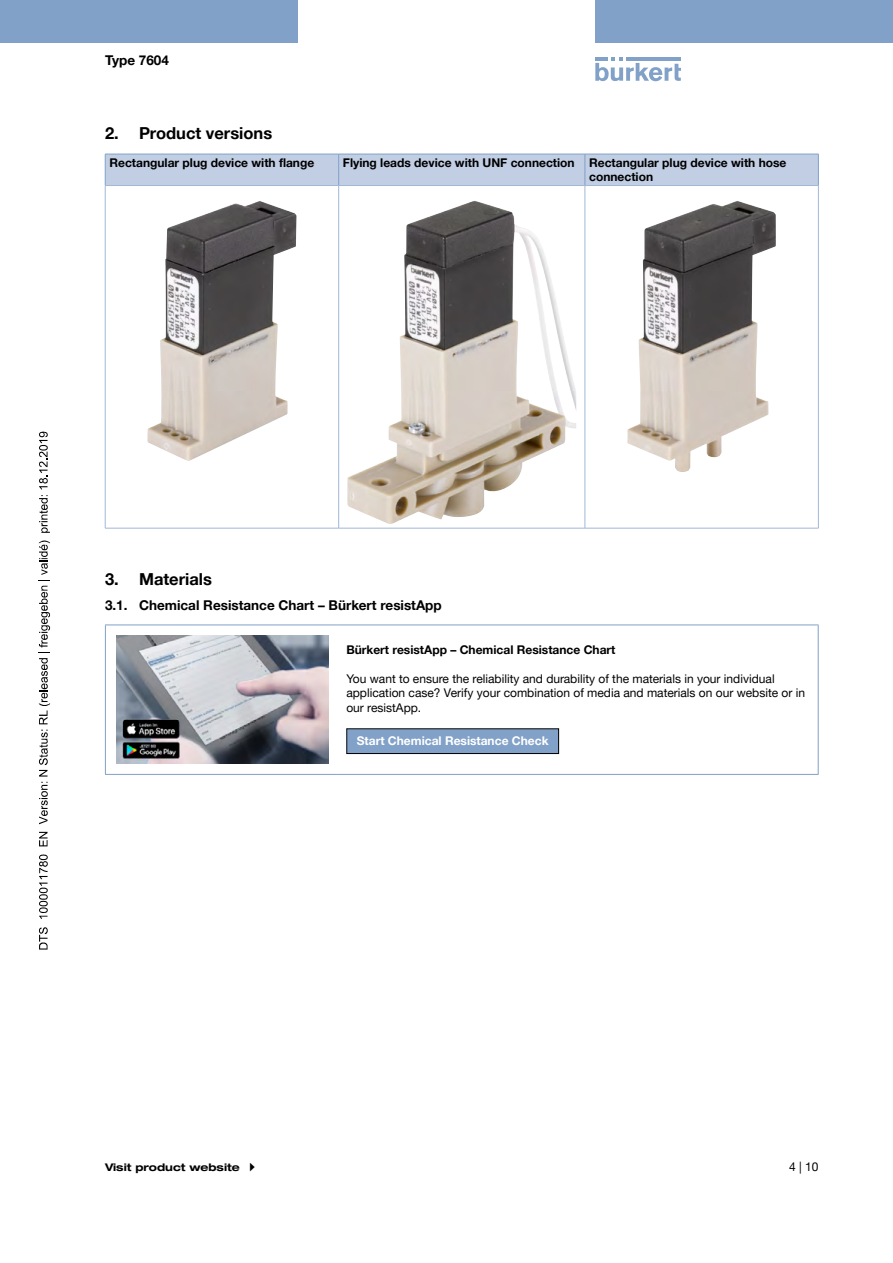
<style>
.page{position:relative;width:893px;height:1263px;background:#fff}
.page>*{position:absolute;margin:0;border:0;box-sizing:border-box;transform-origin:0 0}
.t1{font:700 16.5px "Helvetica Neue LTW1 G";color:#000}
.t2{font:700 13.5px "Helvetica Neue LTW1 G";color:#000}
.t3{font:12px/14.4px "Helvetica Neue LTW1 G";color:#000}
.t4{font:700 12px/14.4px "Helvetica Neue LTW1 G";color:#000}
.t5{font:700 12px "Helvetica Neue LTW1 G";color:#fff}
.t6{font:700 expanded 10.5px "Helvetica Neue LTW1 G";color:#000}
</style>
<div class="page">
<svg style="left:595px;top:57px;width:86px;height:24px"></svg>
<hr style="left:626px;top:57px;width:55px;height:4px;background:#81a1c8">
<div style="left:0;top:0;width:298px;height:42px;background:#81a1c8"></div>
<div style="left:595px;top:0;width:298px;height:42px;background:#81a1c8"></div>
<div style="left:106px;top:155px;width:712px;height:30px;background:#c1cee3"></div>
<hr style="left:338px;top:154px;width:1px;height:31px;background:#81a1c8">
<hr style="left:585px;top:154px;width:1px;height:31px;background:#81a1c8">
<hr style="left:338px;top:186px;width:1px;height:342px;background:#a1b7d6">
<hr style="left:585px;top:186px;width:1px;height:342px;background:#a1b7d6">
<hr style="left:105px;top:154px;width:234px;height:1px;background:#81a1c8">
<hr style="left:105px;top:154px;width:1px;height:31px;background:#81a1c8">
<hr style="left:339px;top:154px;width:246px;height:1px;background:#81a1c8">
<hr style="left:585px;top:154px;width:234px;height:1px;background:#81a1c8">
<hr style="left:818px;top:154px;width:1px;height:31px;background:#81a1c8">
<hr style="left:105px;top:185px;width:234px;height:1px;background:#a1b7d6">
<hr style="left:105px;top:186px;width:1px;height:342px;background:#a1b7d6">
<hr style="left:339px;top:185px;width:246px;height:1px;background:#a1b7d6">
<hr style="left:585px;top:185px;width:234px;height:1px;background:#a1b7d6">
<hr style="left:818px;top:186px;width:1px;height:342px;background:#a1b7d6">
<hr style="left:105px;top:528px;width:234px;height:1px;background:#a1b7d6">
<hr style="left:339px;top:528px;width:246px;height:1px;background:#a1b7d6">
<hr style="left:585px;top:528px;width:234px;height:1px;background:#a1b7d6">
<img style="left:147px;top:201px;width:149px;height:260px">
<img style="left:347px;top:201px;width:229px;height:323px">
<img style="left:627px;top:201px;width:149px;height:271px">
<hr style="left:105px;top:624px;width:233px;height:1px;background:#81a1c8">
<hr style="left:105px;top:625px;width:1px;height:149px;background:#81a1c8">
<hr style="left:338px;top:624px;width:481px;height:1px;background:#81a1c8">
<hr style="left:818px;top:625px;width:1px;height:149px;background:#81a1c8">
<hr style="left:105px;top:774px;width:233px;height:1px;background:#81a1c8">
<hr style="left:338px;top:774px;width:481px;height:1px;background:#81a1c8">
<img style="left:116px;top:636px;width:213px;height:127px">
<div style="left:347px;top:729px;width:212px;height:24px;background:#81a1c8"></div>
<div style="left:346px;top:728px;width:213px;height:26px;border:1px solid #000"></div>
<svg style="left:39px;top:927px;width:9px;height:22px"></svg>
<svg style="left:39px;top:854px;width:9px;height:65px"></svg>
<svg style="left:39px;top:832px;width:9px;height:14px"></svg>
<svg style="left:39px;top:782px;width:9px;height:42px"></svg>
<svg style="left:39px;top:540px;width:11px;height:236px"></svg>
<svg style="left:39px;top:495px;width:11px;height:38px"></svg>
<svg style="left:39px;top:432px;width:9px;height:57px"></svg>
<p class="t2" style="left:105px;top:52px;width:65px">Type 7604</p>
<h1 class="t1" style="left:105px;top:123px;width:169px">2. Product versions</h1>
<p class="t4" style="left:109px;top:155px;width:206px">Rectangular plug device with flange</p>
<p class="t4" style="left:589px;top:155px;width:199px;text-indent:-246px">Flying leads device with UNF connection Rectangular plug device with hose connection</p>
<h1 class="t1" style="left:105px;top:569px;width:108px">3. Materials</h1>
<p class="t2" style="left:105px;top:597px;width:338px">3.1. Chemical Resistance Chart – Bürkert resistApp</p>
<p class="t4" style="left:346px;top:642px;width:271px">Bürkert resistApp – Chemical Resistance Chart</p>
<p class="t3" style="left:346px;top:671px;width:460px">You want to ensure the reliability and durability of the materials in your individual application case? Verify your combination of media and materials on our website or in our resistApp.</p>
<p class="t5" style="left:357px;top:734px;width:193px">Start Chemical Resistance Check</p>
<p class="t6" style="left:105px;top:1161px;width:136px">Visit product website</p>
<p class="t3" style="left:789px;top:1159px;width:31px">4 | 10</p>
</div>
